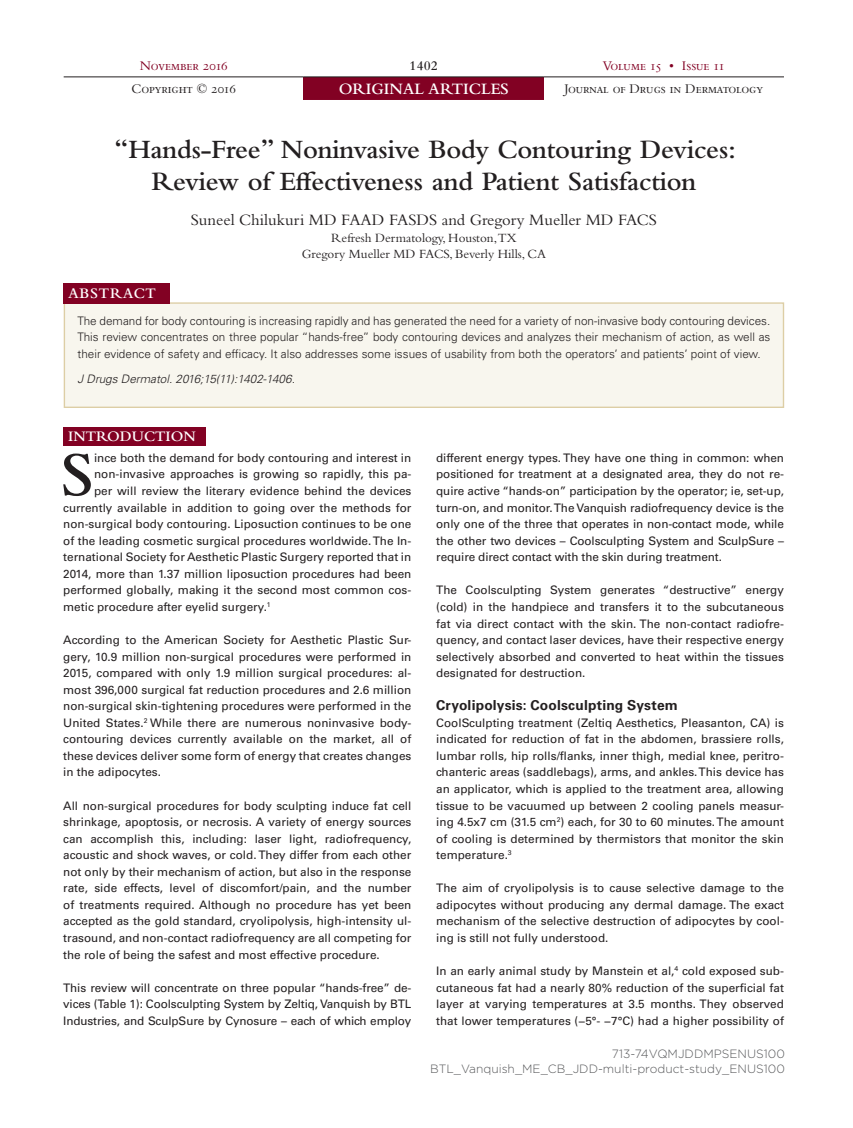
<style>
.page{position:relative;width:853px;height:1128px;background:#fff}
.page>*{position:absolute;margin:0;border:0;box-sizing:border-box;transform-origin:0 0}
.t1{font:600 64.95px "Bembo Std";color:#231f20}
.t2{font:600 27.6px/31.7px "Bembo Std";letter-spacing:-.01em;color:#231f20;text-align:center}
.t3{font:16.5px "Bembo Std";color:#231f20}
.t4{font:600 16.5px "Bembo Std";color:#fff}
.t5{font:600 15.15px "Bembo Std";color:#fff}
.t6{font:600 15.15px "Bembo Std";letter-spacing:.05em;color:#fff}
.t7{font:700 13.8px "Univers LT Std";letter-spacing:.015em;color:#231f20}
.t8{font:13.8px "Bembo Std";letter-spacing:-.02em;color:#231f20}
.t9{font:13.8px "Bembo Std";letter-spacing:-.02em;color:#820123}
.t10{font:13.8px "Bembo Std";color:#231f20}
.t11{font:13.8px "Bembo Std";color:#820123}
.t12{font:600 13.8px "Bembo Std";color:#231f20}
.t13{font:13.05px/16.5px "Bembo Std";color:#231f20;text-align:center}
.t14{font:300 12px "Gotham";color:#57585a}
.t15{font:11.7px/16.5px "Univers LT Std";color:#231f20;text-align:justify}
.t16{font:300 11.7px/16.5px "Univers LT Std";color:#231f20;text-align:justify}
.t17{font:italic 300 11.7px "Univers LT Std";color:#231f20}
</style>
<div class="page">
<div style="left:304px;top:77px;width:240px;height:23px;background:#820123"></div>
<hr style="left:64px;top:77px;width:240px;height:1px;background:#231f20">
<hr style="left:304px;top:77px;width:240px;height:1px;background:#231f20">
<hr style="left:544px;top:77px;width:240px;height:1px;background:#231f20">
<div style="left:64px;top:303px;width:719px;height:104px;background:#f8f6ee"></div>
<div style="left:64px;top:302px;width:720px;height:106px;border:1px solid #ddcea5"></div>
<div style="left:63px;top:283px;width:107px;height:20px;background:#820123"></div>
<div style="left:63px;top:427px;width:143px;height:18px;background:#820123"></div>
<p class="t11" style="left:140px;top:58px;width:89px">November 2016</p>
<p class="t12" style="left:409px;top:58px;width:30px">1402</p>
<p class="t9" style="left:603px;top:58px;width:124px">Volume 15 • Issue 11</p>
<p class="t10" style="left:131px;top:81px;width:106px">Copyright © 2016</p>
<p class="t4" style="left:339px;top:80px;width:172px">ORIGINAL ARTICLES</p>
<p class="t8" style="left:564px;top:81px;width:200px">Journal of Drugs in Dermatology</p>
<p class="t2" style="left:114px;top:133px;width:623px">“Hands-Free” Noninvasive Body Contouring Devices:<br>Review of Effectiveness and Patient Satisfaction</p>
<p class="t3" style="left:191px;top:210px;width:467px">Suneel Chilukuri MD FAAD FASDS and Gregory Mueller MD FACS</p>
<p class="t13" style="left:302px;top:229px;width:245px">Refresh Dermatology, Houston,TX<br>Gregory Mueller MD FACS, Beverly Hills, CA</p>
<p class="t6" style="left:68px;top:285px;width:89px">ABSTRACT</p>
<p class="t16" style="left:77px;top:312px;width:694px">The demand for body contouring is increasing rapidly and has generated the need for a variety of non-invasive body contouring devices.<br>This review concentrates on three popular “hands-free” body contouring devices and analyzes their mechanism of action, as well as their evidence of safety and efficacy. It also addresses some issues of usability from both the operators’ and patients’ point of view.</p>
<p class="t17" style="left:77px;top:371px;width:219px">J Drugs Dermatol. 2016;15(11):1402-1406.</p>
<p class="t5" style="left:68px;top:428px;width:129px">INTRODUCTION</p>
<p class="t1" style="left:60px;top:438px;width:35px">S</p>
<p class="t15" style="left:94px;top:449px;width:319px">ince both the demand for body contouring and interest in</p>
<p class="t15" style="left:94px;top:466px;width:319px">non-invasive approaches is growing so rapidly, this pa-</p>
<p class="t15" style="left:94px;top:483px;width:319px">per will review the literary evidence behind the devices</p>
<p class="t15" style="left:63px;top:499px;width:349px">currently available in addition to going over the methods for</p>
<p class="t15" style="left:63px;top:516px;width:349px">non-surgical body contouring. Liposuction continues to be one</p>
<p class="t15" style="left:63px;top:532px;width:349px">of the leading cosmetic surgical procedures worldwide. The In-</p>
<p class="t15" style="left:63px;top:549px;width:349px">ternational Society for Aesthetic Plastic Surgery reported that in</p>
<p class="t15" style="left:63px;top:565px;width:350px">2014, more than 1.37 million liposuction procedures had been</p>
<p class="t15" style="left:63px;top:582px;width:349px">performed globally, making it the second most common cos-</p>
<p class="t15" style="left:63px;top:598px;width:209px">metic procedure after eyelid surgery.<sup>1</sup></p>
<p class="t15" style="left:63px;top:631px;width:350px">According to the American Society for Aesthetic Plastic Sur&shy;gery, 10.9 million non-surgical procedures were performed in 2015, compared with only 1.9 million surgical procedures: al&shy;most 396,000 surgical fat reduction procedures and 2.6 million non-surgical skin-tightening procedures were performed in the United States.<sup>2</sup> While there are numerous noninvasive body&shy;contouring devices currently available on the market, all of these devices deliver some form of energy that creates changes in the adipocytes.</p>
<p class="t15" style="left:63px;top:797px;width:350px">All non-surgical procedures for body sculpting induce fat cell shrinkage, apoptosis, or necrosis. A variety of energy sources can accomplish this, including: laser light, radiofrequency, acoustic and shock waves, or cold. They differ from each other not only by their mechanism of action, but also in the response rate, side effects, level of discomfort/pain, and the number of treatments required. Although no procedure has yet been accepted as the gold standard, cryolipolysis, high-intensity ul&shy;trasound, and non-contact radiofrequency are all competing for the role of being the safest and most effective procedure.</p>
<p class="t15" style="left:63px;top:979px;width:350px">This review will concentrate on three popular “hands-free” de&shy;vices (Table 1): Coolsculpting System by Zeltiq, Vanquish by BTL Industries, and SculpSure by Cynosure – each of which employ</p>
<p class="t15" style="left:436px;top:449px;width:349px">different energy types. They have one thing in common: when positioned for treatment at a designated area, they do not re&shy;quire active “hands-on” participation by the operator; ie, set-up, turn-on, and monitor. The Vanquish radiofrequency device is the only one of the three that operates in non-contact mode, while the other two devices – Coolsculpting System and SculpSure – require direct contact with the skin during treatment.</p>
<p class="t15" style="left:436px;top:582px;width:349px">The Coolsculpting System generates “destructive” energy (cold) in the handpiece and transfers it to the subcutaneous fat via direct contact with the skin. The non-contact radiofre&shy;quency, and contact laser devices, have their respective energy selectively absorbed and converted to heat within the tissues designated for destruction.</p>
<p class="t7" style="left:436px;top:697px;width:243px">Cryolipolysis: Coolsculpting System</p>
<p class="t15" style="left:436px;top:714px;width:349px">CoolSculpting treatment (Zeltiq Aesthetics, Pleasanton, CA) is indicated for reduction of fat in the abdomen, brassiere rolls, lumbar rolls, hip rolls/flanks, inner thigh, medial knee, peritro&shy;chanteric areas (saddlebags), arms, and ankles. This device has an applicator, which is applied to the treatment area, allowing tissue to be vacuumed up between 2 cooling panels measur&shy;ing 4.5x7 cm (31.5 cm<sup>2</sup>) each, for 30 to 60 minutes. The amount of cooling is determined by thermistors that monitor the skin temperature.<sup>3</sup></p>
<p class="t15" style="left:436px;top:880px;width:349px">The aim of cryolipolysis is to cause selective damage to the adipocytes without producing any dermal damage. The exact mechanism of the selective destruction of adipocytes by cool&shy;ing is still not fully understood.</p>
<p class="t15" style="left:436px;top:962px;width:349px">In an early animal study by Manstein et al,<sup>4</sup> cold exposed sub&shy;cutaneous fat had a nearly 80% reduction of the superficial fat layer at varying temperatures at 3.5 months. They observed that lower temperatures (−5°- −7°C) had a higher possibility of</p>
<p class="t14" style="left:612px;top:1046px;width:174px">713-74VQMJDDMPSENUS100</p>
<p class="t14" style="left:430px;top:1061px;width:356px">BTL_Vanquish_ME_CB_JDD-multi-product-study_ENUS100</p>
</div>
